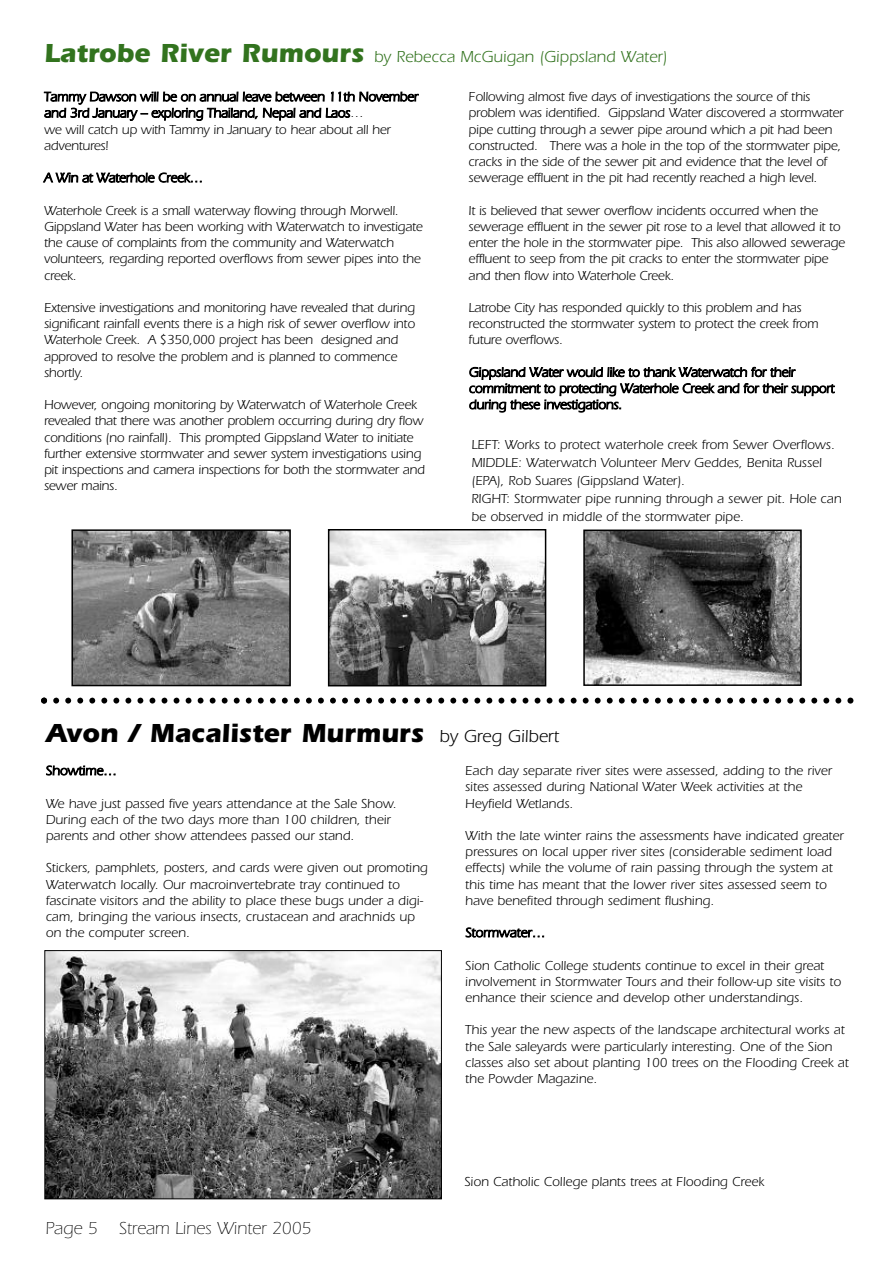
<style>
.page{position:relative;width:893px;height:1263px;background:#fff}
.page>*{position:absolute;margin:0;border:0;box-sizing:border-box;transform-origin:0 0}
.t1{font:700 27px "Itc Eras";color:#000}
.t2{font:300 18px "Itc Eras";color:#000}
.t3{font:16.5px "Itc Eras";color:#32731e}
.t4{font:13.5px/16.2px "Itc Eras";letter-spacing:-.015em;color:#000}
.s1{font-weight:700;font-size:27px}
.s2{font-weight:400;font-size:18px}
</style>
<div class="page">
<img style="left:74px;top:532px;width:214px;height:151px">
<div style="left:71px;top:529px;width:220px;height:157px;border:2px solid #000"></div>
<img style="left:331px;top:532px;width:212px;height:151px">
<div style="left:328px;top:529px;width:218px;height:157px;border:2px solid #000"></div>
<img style="left:586px;top:532px;width:213px;height:151px">
<div style="left:583px;top:529px;width:219px;height:157px;border:2px solid #000"></div>
<svg style="left:41px;top:698px;width:812px;height:6px"></svg>
<img style="left:46px;top:952px;width:394px;height:245px">
<div style="left:44px;top:950px;width:398px;height:249px;border:1px solid #000"></div>
<p class="t3" style="left:44px;top:51px;width:625px"><span class="s1">Latrobe River Rumours</span> by Rebecca McGuigan (Gippsland Water)</p>
<p class="t4" style="left:44px;top:90px;width:376px">Tammy Dawson will be on annual leave between 11th November and 3rd January – exploring Thailand, Nepal and Laos…<br>we will catch up with Tammy in January to hear about all her adventures!</p>
<p class="t4" style="left:44px;top:171px;width:160px">A Win at Waterhole Creek…</p>
<p class="t4" style="left:44px;top:204px;width:380px">Waterhole Creek is a small waterway flowing through Morwell.<br>Gippsland Water has been working with Waterwatch to investigate the cause of complaints from the community and Waterwatch volunteers, regarding reported overflows from sewer pipes into the creek.</p>
<p class="t4" style="left:44px;top:301px;width:373px">Extensive investigations and monitoring have revealed that during significant rainfall events there is a high risk of sewer overflow into Waterhole Creek. A $350,000 project has been designed and approved to resolve the problem and is planned to commence shortly.</p>
<p class="t4" style="left:44px;top:398px;width:383px">However, ongoing monitoring by Waterwatch of Waterhole Creek revealed that there was another problem occurring during dry flow conditions (no rainfall). This prompted Gippsland Water to initiate further extensive stormwater and sewer system investigations using pit inspections and camera inspections for both the stormwater and sewer mains.</p>
<p class="t4" style="left:469px;top:90px;width:377px">Following almost five days of investigations the source of this problem was identified. Gippsland Water discovered a stormwater pipe cutting through a sewer pipe around which a pit had been constructed. There was a hole in the top of the stormwater pipe, cracks in the side of the sewer pit and evidence that the level of sewerage effluent in the pit had recently reached a high level.</p>
<p class="t4" style="left:469px;top:204px;width:378px">It is believed that sewer overflow incidents occurred when the sewerage effluent in the sewer pit rose to a level that allowed it to enter the hole in the stormwater pipe. This also allowed sewerage effluent to seep from the pit cracks to enter the stormwater pipe and then flow into Waterhole Creek.</p>
<p class="t4" style="left:469px;top:301px;width:351px">Latrobe City has responded quickly to this problem and has reconstructed the stormwater system to protect the creek from future overflows.</p>
<p class="t4" style="left:469px;top:365px;width:367px">Gippsland Water would like to thank Waterwatch for their commitment to protecting Waterhole Creek and for their support during these investigations.</p>
<p class="t4" style="left:472px;top:437px;width:372px;line-height:18px">LEFT: Works to protect waterhole creek from Sewer Overflows.<br>MIDDLE: Waterwatch Volunteer Merv Geddes, Benita Russel (EPA), Rob Suares (Gippsland Water).<br>RIGHT: Stormwater pipe running through a sewer pit. Hole can be observed in middle of the stormwater pipe.</p>
<h1 class="t1" style="left:46px;top:723px;width:515px">Avon / Macalister Murmurs <span class="s2">by Greg Gilbert</span></h1>
<p class="t4" style="left:46px;top:764px;width:72px">Showtime…</p>
<p class="t4" style="left:46px;top:796px;width:352px">We have just passed five years attendance at the Sale Show.<br>During each of the two days more than 100 children, their parents and other show attendees passed our stand.</p>
<p class="t4" style="left:46px;top:861px;width:384px">Stickers, pamphlets, posters, and cards were given out promoting Waterwatch locally. Our macroinvertebrate tray continued to fascinate visitors and the ability to place these bugs under a digi&shy;cam, bringing the various insects, crustacean and arachnids up on the computer screen.</p>
<h2 class="t2" style="left:45px;top:1222px;width:267px">Page 5 Stream Lines Winter 2005</h2>
<p class="t4" style="left:465px;top:764px;width:369px">Each day separate river sites were assessed, adding to the river sites assessed during National Water Week activities at the<br>Heyfield Wetlands.</p>
<p class="t4" style="left:465px;top:829px;width:380px">With the late winter rains the assessments have indicated greater pressures on local upper river sites (considerable sediment load effects) while the volume of rain passing through the system at this time has meant that the lower river sites assessed seem to have benefited through sediment flushing.</p>
<p class="t4" style="left:465px;top:926px;width:81px">Stormwater…</p>
<p class="t4" style="left:465px;top:958px;width:377px">Sion Catholic College students continue to excel in their great involvement in Stormwater Tours and their follow-up site visits to enhance their science and develop other understandings.</p>
<p class="t4" style="left:465px;top:1023px;width:385px">This year the new aspects of the landscape architectural works at the Sale saleyards were particularly interesting. One of the Sion classes also set about planting 100 trees on the Flooding Creek at the Powder Magazine.</p>
<p class="t4" style="left:464px;top:1174px;width:301px">Sion Catholic College plants trees at Flooding Creek</p>
</div>
